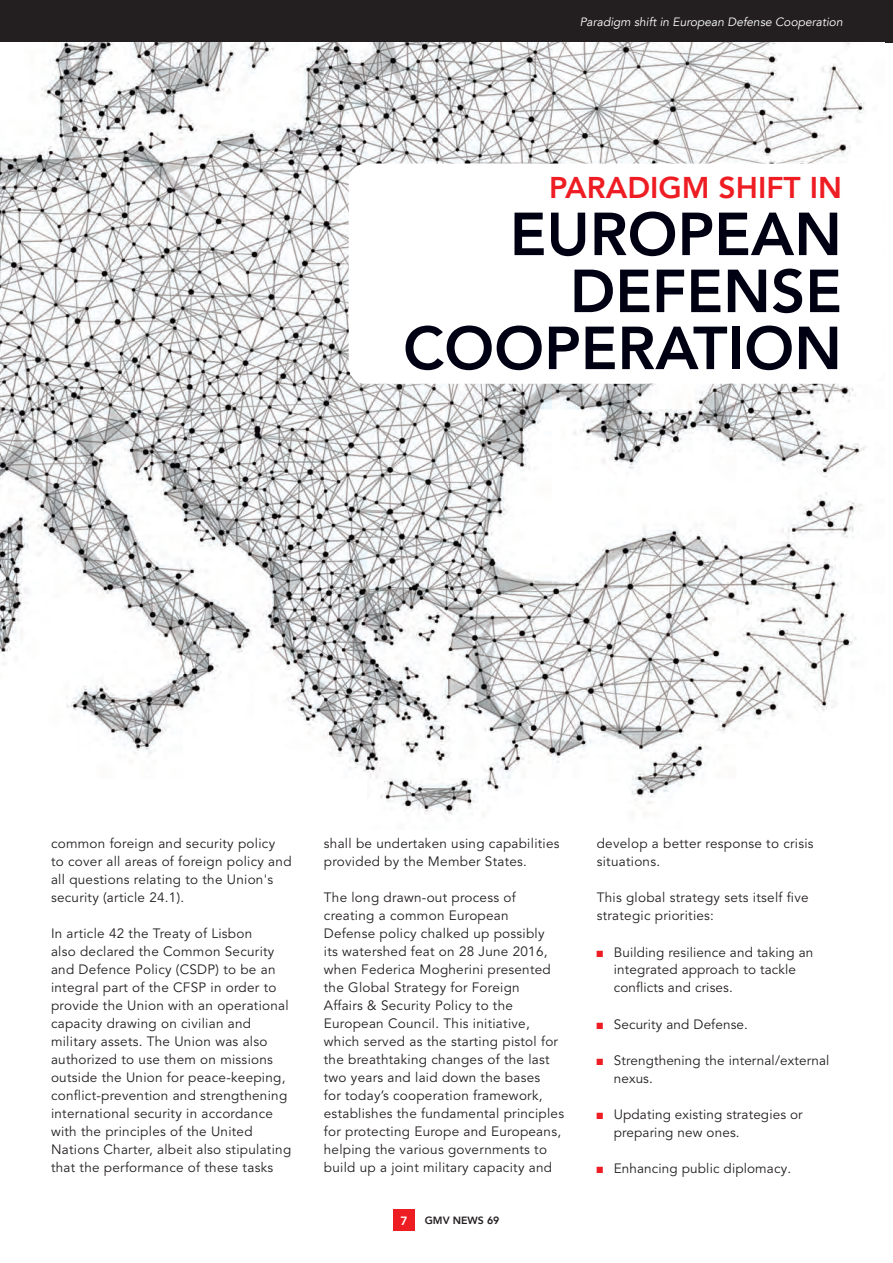
<style>
.page{position:relative;width:893px;height:1263px;background:#fff}
.page>*{position:absolute;margin:0;border:0;box-sizing:border-box;transform-origin:0 0}
.t1{font:800 60px/57px "Avenir LT";color:#000013;text-align:right}
.t2{font:800 30px "Avenir LT";color:#ee1d23}
.general{font:13.5px/18px "Avenir LT Pro";letter-spacing:.02em;color:#231f20}
.t3{font:italic 12px "Avenir LT";color:#fff}
.t4{font:800 12px "Avenir LT";color:#fff}
.t5{font:800 10.5px "Avenir LT";color:#231f20}
.s1{font-family:"Arial Narrow";color:#ee1d23}
</style>
<div class="page">
<div style="left:394px;top:1210px;width:21px;height:21px;background:#ee1d23"></div>
<div style="left:0;top:0;width:893px;height:43px;background:#231f20"></div>
<img style="left:0;top:43px;width:866px;height:771px">
<div style="left:349px;top:163px;width:535px;height:221px;background:#fff;border-radius:18px"></div>
<p class="t3" style="left:580px;top:15px;width:264px">Paradigm shift in European Defense Cooperation</p>
<p class="t2" style="left:549px;top:170px;width:294px">PARADIGM SHIFT IN</p>
<p class="t1" style="left:403px;top:206px;width:440px">EUROPEAN<br>DEFENSE<br>COOPERATION</p>
<p class="general" style="left:51px;top:835px;width:242px">common foreign and security policy<br>to cover all areas of foreign policy and all questions relating to the Union's security (article 24.1).</p>
<p class="general" style="left:51px;top:925px;width:242px">In article 42 the Treaty of Lisbon<br>also declared the Common Security and Defence Policy (CSDP) to be an integral part of the CFSP in order to provide the Union with an operational capacity drawing on civilian and military assets. The Union was also authorized to use them on missions outside the Union for peace-keeping, conflict-prevention and strengthening international security in accordance with the principles of the United Nations Charter, albeit also stipulating that the performance of these tasks</p>
<p class="general" style="left:324px;top:835px;width:237px">shall be undertaken using capabilities provided by the Member States.</p>
<p class="general" style="left:324px;top:889px;width:242px">The long drawn-out process of creating a common European<br>Defense policy chalked up possibly<br>its watershed feat on 28 June 2016, when Federica Mogherini presented the Global Strategy for Foreign<br>Affairs &amp; Security Policy to the European Council. This initiative, which served as the starting pistol for the breathtaking changes of the last two years and laid down the bases<br>for today’s cooperation framework, establishes the fundamental principles for protecting Europe and Europeans, helping the various governments to build up a joint military capacity and</p>
<p class="t4" style="left:401px;top:1214px;width:9px">7</p>
<p class="t5" style="left:425px;top:1214px;width:76px">GMV NEWS 69</p>
<p class="general" style="left:597px;top:835px;width:218px">develop a better response to crisis situations.</p>
<p class="general" style="left:597px;top:889px;width:213px">This global strategy sets itself five strategic priorities:</p>
<p class="general" style="left:614px;top:943px;width:201px;text-indent:-17px"><span class="s1">■</span> Building resilience and taking an integrated approach to tackle conflicts and crises.</p>
<p class="general" style="left:597px;top:1015px;width:153px"><span class="s1">■</span> Security and Defense.</p>
<p class="general" style="left:614px;top:1051px;width:217px;text-indent:-17px"><span class="s1">■</span> Strengthening the internal/external nexus.</p>
<p class="general" style="left:614px;top:1105px;width:191px;text-indent:-17px"><span class="s1">■</span> Updating existing strategies or preparing new ones.</p>
<p class="general" style="left:597px;top:1159px;width:196px"><span class="s1">■</span> Enhancing public diplomacy.</p>
</div>
